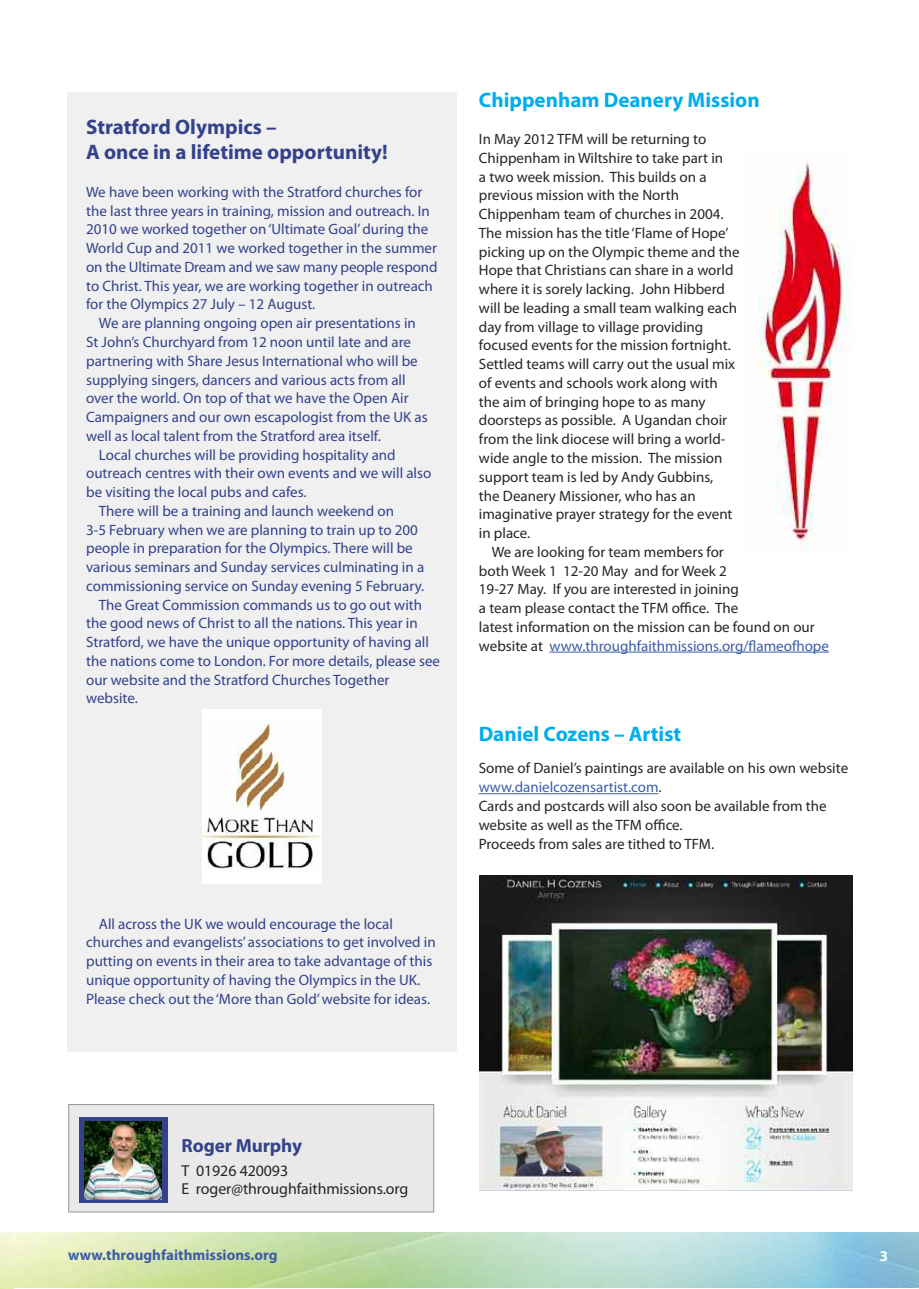
<style>
.page{position:relative;width:919px;height:1289px;background:#fff}
.page>*{position:absolute;margin:0;border:0;box-sizing:border-box;transform-origin:0 0}
.t1{font:700 21px/25.2px "Myriad Pro";color:#33428b}
.t2{font:700 21px "Myriad Pro";color:#00aded}
.t3{font:700 19.05px "Myriad Pro";letter-spacing:-.005em;color:#33428b}
.t4{font:15.9px/18.1px "Myriad Pro";letter-spacing:-.005em;color:#272627}
.t5{font:15px/18.8px "Myriad Pro";color:#33428b}
.t6{font:15px/18.8px "Myriad Pro";color:#272627}
.t7{font:700 15px "Myriad Pro";color:#3d5ca7}
.t8{font:700 15px "Myriad Pro";color:#fff}
.s1{color:#3d5ca7}
</style>
<div class="page">
<svg style="left:0;top:1232px;width:14px;height:55px"></svg>
<div style="left:67px;top:92px;width:390px;height:960px;background:#f0f0f0"></div>
<div style="left:69px;top:1104px;width:364px;height:107px;background:#e9e9e9"></div>
<div style="left:68px;top:1104px;width:366px;height:108px;border:1px solid #939393"></div>
<div style="left:79px;top:1117px;width:88px;height:85px;background:#33428b"></div>
<img style="left:85px;top:1121px;width:77px;height:78px">
<div style="left:202px;top:709px;width:119px;height:174px;background:#fff"></div>
<img style="left:202px;top:719px;width:117px;height:151px">
<hr style="left:549px;top:651px;width:280px;height:1px;background:#3d5ca7">
<img style="left:759px;top:162px;width:90px;height:389px">
<hr style="left:478px;top:793px;width:180px;height:1px;background:#3d5ca7">
<img style="left:479px;top:875px;width:373px;height:314px">
<h1 class="t1" style="left:86px;top:116px;width:303px">Stratford Olympics –<br>A once in a lifetime opportunity!</h1>
<p class="t5" style="left:86px;top:184px;width:353px">We have been working with the Stratford churches for the last three years in training, mission and outreach. In 2010 we worked together on‘Ultimate Goal’during the World Cup and 2011 we worked together in the summer on the Ultimate Dream and we saw many people respond to Christ. This year, we are working together in outreach for the Olympics 27 July – 12 August.</p>
<p class="t5" style="left:99px;top:315px;width:318px">We are planning ongoing open air presentations in</p>
<p class="t5" style="left:86px;top:334px;width:326px">St John’s Churchyard from 12 noon until late and are</p>
<p class="t5" style="left:86px;top:352px;width:333px">partnering with Share Jesus International who will be</p>
<p class="t5" style="left:86px;top:371px;width:321px">supplying singers, dancers and various acts from all</p>
<p class="t5" style="left:86px;top:390px;width:324px">over the world. On top of that we have the Open Air</p>
<p class="t5" style="left:86px;top:409px;width:343px">Campaigners and our own escapologist from the UK as</p>
<p class="t5" style="left:86px;top:427px;width:296px">well as local talent from the Stratford area itself.</p>
<p class="t5" style="left:99px;top:446px;width:298px">Local churches will be providing hospitality and</p>
<p class="t5" style="left:86px;top:465px;width:347px">outreach centres with their own events and we will also</p>
<p class="t5" style="left:86px;top:484px;width:222px">be visiting the local pubs and cafes.</p>
<p class="t5" style="left:99px;top:502px;width:297px">There will be a training and launch weekend on</p>
<p class="t5" style="left:86px;top:521px;width:333px">3-5 February when we are planning to train up to 200</p>
<p class="t5" style="left:86px;top:540px;width:328px">people in preparation for the Olympics. There will be</p>
<p class="t5" style="left:86px;top:559px;width:339px">various seminars and Sunday services culminating in a</p>
<p class="t5" style="left:86px;top:577px;width:339px">commissioning service on Sunday evening 5 February.</p>
<p class="t5" style="left:99px;top:596px;width:325px">The Great Commission commands us to go out with</p>
<p class="t5" style="left:86px;top:615px;width:333px">the good news of Christ to all the nations. This year in</p>
<p class="t5" style="left:86px;top:634px;width:344px">Stratford, we have the unique opportunity of having all</p>
<p class="t5" style="left:86px;top:652px;width:355px">the nations come to London. For more details, please see</p>
<p class="t5" style="left:86px;top:671px;width:305px">our website and the Stratford Churches Together</p>
<p class="t5" style="left:86px;top:690px;width:53px">website.</p>
<p class="t5" style="left:86px;top:915px;width:351px;text-indent:13px">All across the UK we would encourage the local churches and evangelists’ associations to get involved in putting on events in their area to take advantage of this unique opportunity of having the Olympics in the UK.<br>Please check out the ‘More than Gold’website for ideas.</p>
<h1 class="t2" style="left:479px;top:92px;width:282px">Chippenham Deanery Mission</h1>
<p class="t6" style="left:479px;top:131px;width:262px">In May 2012 TFM will be returning to Chippenham in Wiltshire to take part in<br>a two week mission. This builds on a previous mission with the North Chippenham team of churches in 2004.<br>The mission has the title ‘Flame of Hope’ picking up on the Olympic theme and the Hope that Christians can share in a world where it is sorely lacking. John Hibberd will be leading a small team walking each day from village to village providing focused events for the mission fortnight.<br>Settled teams will carry out the usual mix of events and schools work along with the aim of bringing hope to as many doorsteps as possible. A Ugandan choir from the link diocese will bring a world&shy;wide angle to the mission. The mission support team is led by Andy Gubbins,<br>the Deanery Missioner, who has an imaginative prayer strategy for the event in place.</p>
<p class="t6" style="left:479px;top:543px;width:351px;text-indent:13px">We are looking for team members for<br>both Week 1 12-20 May and for Week 2<br>19-27 May. If you are interested in joining<br>a team please contact the TFM office. The<br>latest information on the mission can be found on our website at <span class="s1">www.throughfaithmissions.org/flameofhope</span></p>
<h1 class="t2" style="left:478px;top:726px;width:204px">Daniel Cozens – Artist</h1>
<p class="t6" style="left:478px;top:760px;width:371px">Some of Daniel’s paintings are available on his own website <span class="s1">www.danielcozensartist.com</span>.<br>Cards and postcards will also soon be available from the website as well as the TFM office.<br>Proceeds from sales are tithed to TFM.</p>
<p class="t3" style="left:182px;top:1138px;width:122px">Roger Murphy</p>
<p class="t4" style="left:182px;top:1162px;width:228px">T 01926 420093<br>E roger@throughfaithmissions.org</p>
<p class="t7" style="left:68px;top:1248px;width:211px">www.throughfaithmissions.org</p>
<p class="t8" style="left:879px;top:1249px;width:10px">3</p>
</div>
